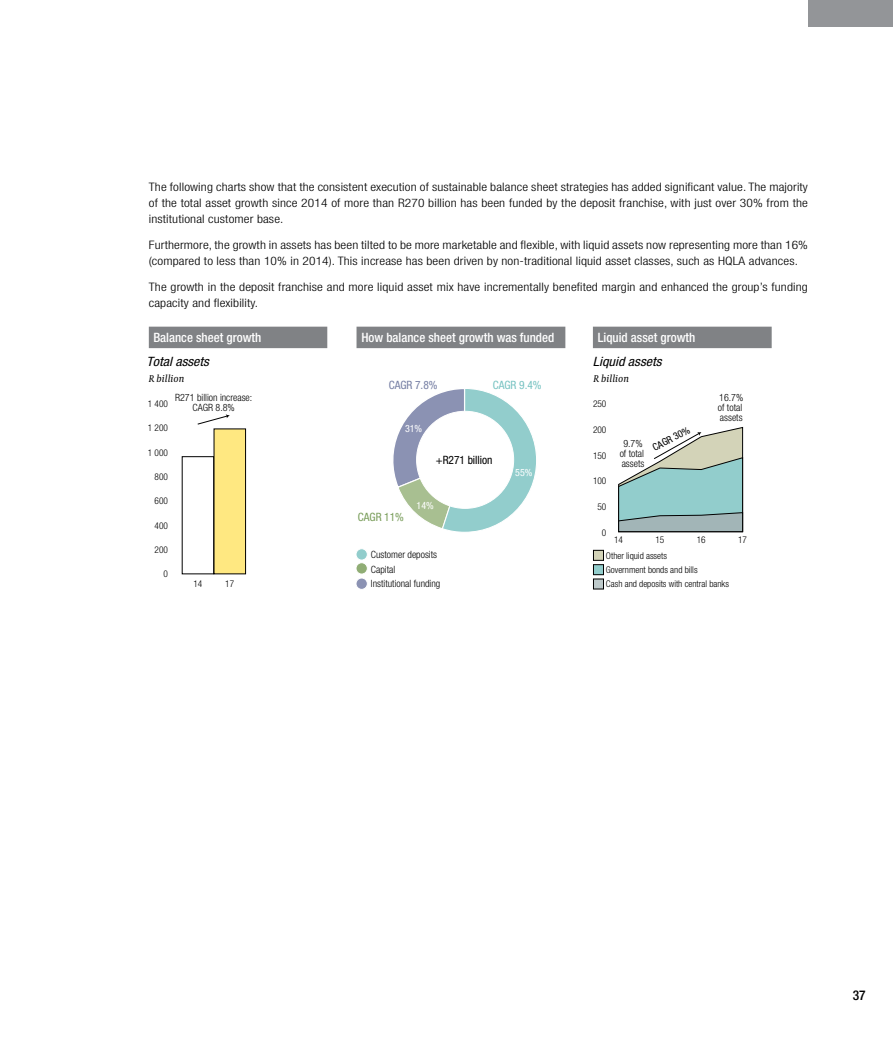
<style>
.page{position:relative;width:893px;height:1063px;background:#fff}
.page>*{position:absolute;margin:0;border:0;box-sizing:border-box;transform-origin:0 0}
.t1{font:500 condensed 13.5px "Helvetica Neue LT Std";color:#000}
.t2{font:500 condensed 12.9px "Helvetica Neue LT Std";color:#fff}
.t3{font:italic condensed 12.9px "Helvetica Neue LT Std";color:#000;scale:1.1 1}
.t4{font:300 condensed 11.7px/15.8px "Helvetica Neue LT Std";letter-spacing:.01em;color:#000;scale:1.15 1}
.t5{font:condensed 11.4px "Helvetica Neue LT Std";letter-spacing:-.005em;color:#000}
.t6{font:condensed 11.4px "Helvetica Neue LT Std";color:#767fa4}
.t7{font:condensed 11.4px "Helvetica Neue LT Std";color:#78c3c2}
.t8{font:condensed 11.4px "Helvetica Neue LT Std";letter-spacing:-.005em;color:#799d5a}
.t9{font:300 condensed 10.05px/10.1px "Helvetica Neue LT Std";color:#000;text-align:center}
.t10{font:italic 10.05px "Capitolium News 2";letter-spacing:.01em;color:#000}
.t11{font:condensed 10.05px "Helvetica Neue LT Std";color:#fff}
.t12{font:condensed 10.05px "Helvetica Neue LT Std";color:#000}
.t13{font:300 condensed 9.3px/14.4px "Helvetica Neue LT Std";color:#000}
</style>
<div class="page">
<div style="left:808px;top:0;width:85px;height:27px;background:#939598"></div>
<div style="left:182px;top:456px;width:32px;height:118px;border:1px solid #000"></div>
<div style="left:214px;top:429px;width:32px;height:145px;background:#ffe881"></div>
<div style="left:214px;top:429px;width:32px;height:145px;border:1px solid #000"></div>
<div style="left:149px;top:327px;width:178px;height:21px;background:#808285"></div>
<svg style="left:197px;top:414px;width:33px;height:11px"></svg>
<div style="left:357px;top:327px;width:208px;height:21px;background:#808285"></div>
<div style="left:356px;top:563px;width:11px;height:11px;background:#90ad75;border-radius:50%"></div>
<div style="left:356px;top:562px;width:12px;height:12px;border:1px solid #fff;border-radius:50%"></div>
<div style="left:356px;top:578px;width:11px;height:11px;background:#8b92b3;border-radius:50%"></div>
<div style="left:356px;top:578px;width:12px;height:12px;border:1px solid #fff;border-radius:50%"></div>
<div style="left:356px;top:549px;width:11px;height:11px;background:#92cdcc;border-radius:50%"></div>
<div style="left:356px;top:548px;width:12px;height:12px;border:1px solid #fff;border-radius:50%"></div>
<svg style="left:393px;top:389px;width:143px;height:143px"></svg>
<div style="left:417px;top:411px;width:97px;height:97px;background:#fff;border-radius:50%"></div>
<div style="left:593px;top:327px;width:179px;height:21px;background:#808285"></div>
<svg style="left:618px;top:427px;width:125px;height:105px"></svg>
<div style="left:593px;top:550px;width:11px;height:11px;border:1px solid #000"></div>
<div style="left:593px;top:564px;width:11px;height:11px;border:1px solid #000"></div>
<div style="left:593px;top:579px;width:11px;height:10px;border:1px solid #000"></div>
<svg style="left:593px;top:550px;width:10px;height:39px"></svg>
<p class="t4" style="left:149px;top:179px;width:575px;text-align:justify">The following charts show that the consistent execution of sustainable balance sheet strategies has added significant value. The majority of the total asset growth since 2014 of more than R270 billion has been funded by the deposit franchise, with just over 30% from the institutional customer base.</p>
<p class="t4" style="left:149px;top:237px;width:575px">Furthermore, the growth in assets has been tilted to be more marketable and flexible, with liquid assets now representing more than 16% (compared to less than 10% in 2014). This increase has been driven by non-traditional liquid asset classes, such as HQLA advances.</p>
<p class="t4" style="left:149px;top:279px;width:575px">The growth in the deposit franchise and more liquid asset mix have incrementally benefited margin and enhanced the group’s funding capacity and flexibility.</p>
<p class="t2" style="left:153px;top:330px;width:109px">Balance sheet growth</p>
<p class="t3" style="left:146px;top:354px;width:58px">Total assets</p>
<p class="t9" style="left:175px;top:393px;width:79px">R271 billion increase:<br>CAGR 8.8%</p>
<p class="t10" style="left:149px;top:372px;width:37px">R billion</p>
<p class="t13" style="left:148px;top:396px;width:22px">1 400</p>
<p class="t13" style="left:148px;top:421px;width:22px">1 200</p>
<p class="t13" style="left:148px;top:445px;width:22px">1 000</p>
<p class="t13" style="left:155px;top:469px;width:15px">800</p>
<p class="t13" style="left:155px;top:494px;width:15px">600</p>
<p class="t13" style="left:155px;top:518px;width:15px">400</p>
<p class="t13" style="left:155px;top:543px;width:15px">200</p>
<p class="t13" style="left:163px;top:567px;width:6px">0</p>
<p class="t13" style="left:193px;top:577px;width:10px">14</p>
<p class="t13" style="left:225px;top:577px;width:10px">17</p>
<p class="t2" style="left:361px;top:330px;width:194px">How balance sheet growth was funded</p>
<p class="t6" style="left:389px;top:378px;width:50px">CAGR 7.8%</p>
<p class="t7" style="left:493px;top:378px;width:50px">CAGR 9.4%</p>
<p class="t11" style="left:405px;top:423px;width:19px">31%</p>
<p class="t5" style="left:436px;top:454px;width:58px">+R271 billion</p>
<p class="t8" style="left:358px;top:510px;width:48px">CAGR 11%</p>
<p class="t11" style="left:417px;top:499px;width:19px">14%</p>
<p class="t9" style="left:371px;top:547px;width:71px;line-height:14.4px;text-align:left">Customer deposits<br>Capital<br>Institutional funding</p>
<p class="t11" style="left:515px;top:467px;width:19px">55%</p>
<p class="t2" style="left:598px;top:330px;width:99px">Liquid asset growth</p>
<p class="t3" style="left:593px;top:354px;width:64px">Liquid assets</p>
<p class="t10" style="left:593px;top:372px;width:37px">R billion</p>
<p class="t13" style="left:593px;top:396px;width:15px">250</p>
<p class="t13" style="left:593px;top:422px;width:15px">200</p>
<p class="t13" style="left:593px;top:448px;width:15px">150</p>
<p class="t13" style="left:593px;top:474px;width:15px">100</p>
<p class="t13" style="left:597px;top:500px;width:10px">50</p>
<p class="t13" style="left:602px;top:525px;width:6px">0</p>
<p class="t12" style="left:651px;top:443px;width:42px;rotate:-27deg">CAGR 30%</p>
<p class="t9" style="left:620px;top:438px;width:26px">9.7% of total assets</p>
<p class="t9" style="left:718px;top:393px;width:27px;text-align:justify">16.7% of total assets</p>
<p class="t13" style="left:614px;top:532px;width:10px">14</p>
<p class="t13" style="left:655px;top:532px;width:10px">15</p>
<p class="t13" style="left:697px;top:532px;width:10px">16</p>
<p class="t13" style="left:738px;top:532px;width:10px">17</p>
<p class="t13" style="left:606px;top:548px;width:125px">Other liquid assets<br>Government bonds and bills<br>Cash and deposits with central banks</p>
<p class="t1" style="left:853px;top:988px;width:14px">37</p>
</div>
